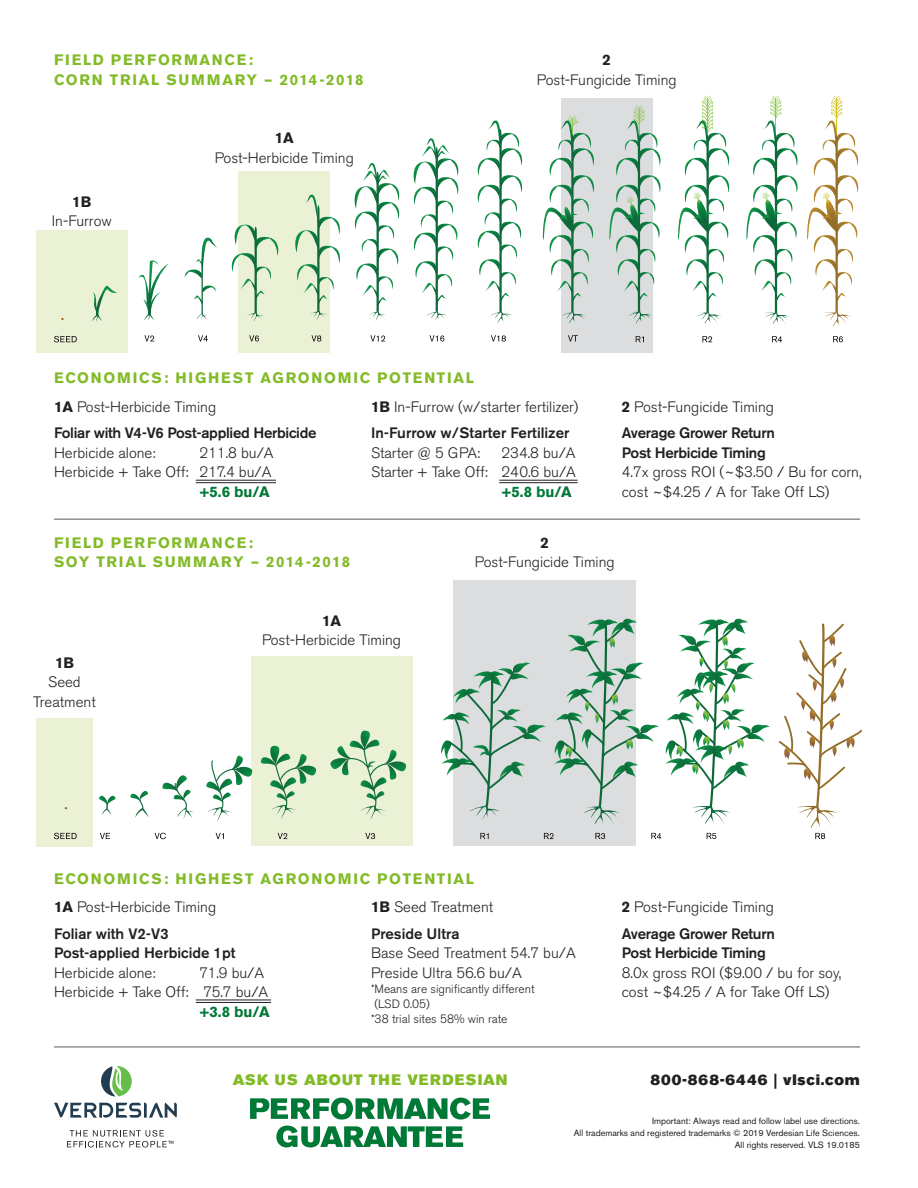
<style>
.page{position:relative;width:918px;height:1188px;background:#fff}
.page>*{position:absolute;margin:0;border:0;box-sizing:border-box;transform-origin:0 0}
.t1{font:300 15px/19.5px "Akzidenz Grotesk BE";color:#231f20;text-align:center}
.t2{font:500 15px/19.5px "Akzidenz Grotesk BE";letter-spacing:-.02em;color:#231f20}
.t3{font:700 15px "Akzidenz Grotesk BE";letter-spacing:.115em;color:#82bb27}
.t4{font:500 15px/19.5px "Akzidenz Grotesk BE";color:#231f20}
.t5{font:700 15px "Akzidenz Grotesk BE";color:#007836}
.t6{font:15px "Akzidenz Grotesk BE Super";letter-spacing:.08em;color:#82bb27}
.t7{font:15px "Akzidenz Grotesk BE Super";letter-spacing:.05em;color:#231f20}
.t8{font:700 15px "Akzidenz Grotesk BE";color:#231f20}
.t9{font:300 12px/15px "Akzidenz Grotesk BE";color:#231f20}
.t10{font:9px "Akzidenz Grotesk BE";color:#231f20}
.t11{font:9px "Akzidenz Grotesk Pro";color:#231f20}
.s1{font-weight:700}
.s2{font-weight:300}
</style>
<div class="page">
<div style="left:36px;top:230px;width:91px;height:123px;background:#eaf1d5"></div>
<div style="left:36px;top:718px;width:57px;height:128px;background:#eaf1d5"></div>
<div style="left:239px;top:171px;width:91px;height:182px;background:#eaf1d5"></div>
<div style="left:251px;top:656px;width:162px;height:190px;background:#eaf1d5"></div>
<div style="left:561px;top:99px;width:91px;height:254px;background:#dcdddf"></div>
<div style="left:454px;top:581px;width:182px;height:265px;background:#dcdddf"></div>
<hr style="left:54px;top:1047px;width:806px;height:1px;background:#57585a">
<svg style="left:101px;top:1066px;width:31px;height:31px"></svg>
<svg style="left:54px;top:1103px;width:123px;height:15px"></svg>
<svg style="left:67px;top:1130px;width:106px;height:17px"></svg>
<svg style="left:250px;top:1098px;width:240px;height:22px"></svg>
<svg style="left:276px;top:1126px;width:187px;height:21px"></svg>
<svg style="left:185px;top:237px;width:33px;height:83px"></svg>
<svg style="left:92px;top:286px;width:25px;height:36px"></svg>
<svg style="left:138px;top:260px;width:31px;height:61px"></svg>
<svg style="left:231px;top:224px;width:48px;height:98px"></svg>
<svg style="left:295px;top:138px;width:164px;height:183px"></svg>
<svg style="left:477px;top:120px;width:46px;height:203px"></svg>
<svg style="left:746px;top:96px;width:113px;height:230px"></svg>
<svg style="left:678px;top:96px;width:52px;height:228px"></svg>
<svg style="left:609px;top:105px;width:52px;height:218px"></svg>
<svg style="left:542px;top:115px;width:52px;height:208px"></svg>
<svg style="left:144px;top:335px;width:10px;height:6px"></svg>
<svg style="left:54px;top:336px;width:23px;height:6px"></svg>
<svg style="left:198px;top:335px;width:10px;height:6px"></svg>
<svg style="left:249px;top:335px;width:10px;height:7px"></svg>
<svg style="left:370px;top:335px;width:15px;height:6px"></svg>
<svg style="left:311px;top:335px;width:10px;height:7px"></svg>
<svg style="left:429px;top:335px;width:15px;height:7px"></svg>
<svg style="left:491px;top:335px;width:15px;height:7px"></svg>
<svg style="left:568px;top:335px;width:10px;height:6px"></svg>
<svg style="left:636px;top:336px;width:8px;height:6px"></svg>
<svg style="left:702px;top:336px;width:10px;height:6px"></svg>
<svg style="left:772px;top:336px;width:10px;height:6px"></svg>
<svg style="left:833px;top:336px;width:10px;height:6px"></svg>
<svg style="left:99px;top:796px;width:17px;height:19px"></svg>
<svg style="left:130px;top:791px;width:19px;height:27px"></svg>
<svg style="left:162px;top:775px;width:31px;height:44px"></svg>
<svg style="left:206px;top:756px;width:47px;height:65px"></svg>
<svg style="left:260px;top:746px;width:56px;height:73px"></svg>
<svg style="left:330px;top:731px;width:76px;height:89px"></svg>
<svg style="left:441px;top:663px;width:105px;height:157px"></svg>
<svg style="left:554px;top:619px;width:105px;height:205px"></svg>
<svg style="left:665px;top:619px;width:105px;height:205px"></svg>
<svg style="left:100px;top:833px;width:10px;height:6px"></svg>
<svg style="left:54px;top:833px;width:23px;height:6px"></svg>
<svg style="left:155px;top:833px;width:11px;height:6px"></svg>
<svg style="left:216px;top:833px;width:8px;height:6px"></svg>
<svg style="left:278px;top:833px;width:9px;height:6px"></svg>
<svg style="left:365px;top:833px;width:10px;height:6px"></svg>
<svg style="left:480px;top:833px;width:9px;height:6px"></svg>
<svg style="left:544px;top:833px;width:10px;height:6px"></svg>
<svg style="left:595px;top:833px;width:10px;height:6px"></svg>
<svg style="left:651px;top:833px;width:10px;height:6px"></svg>
<svg style="left:707px;top:833px;width:9px;height:6px"></svg>
<svg style="left:779px;top:623px;width:83px;height:216px"></svg>
<hr style="left:196px;top:480px;width:80px;height:1px;background:#231f20">
<hr style="left:196px;top:482px;width:80px;height:1px;background:#231f20">
<hr style="left:196px;top:1000px;width:75px;height:1px;background:#231f20">
<hr style="left:196px;top:1002px;width:75px;height:1px;background:#231f20">
<hr style="left:499px;top:480px;width:79px;height:1px;background:#231f20">
<hr style="left:499px;top:482px;width:79px;height:1px;background:#231f20">
<hr style="left:54px;top:519px;width:806px;height:1px;background:#57585a">
<p class="t3" style="left:54px;top:51px;width:201px">FIELD PERFORMANCE:</p>
<p class="t3" style="left:54px;top:71px;width:311px">CORN TRIAL SUMMARY – 2014-2018</p>
<p class="t8" style="left:72px;top:193px;width:21px">1B</p>
<p class="t1" style="left:52px;top:211px;width:62px">In-Furrow</p>
<p class="t8" style="left:275px;top:130px;width:21px">1A</p>
<p class="t1" style="left:215px;top:148px;width:141px">Post-Herbicide Timing</p>
<p class="t3" style="left:54px;top:370px;width:421px">ECONOMICS: HIGHEST AGRONOMIC POTENTIAL</p>
<p class="t8" style="left:603px;top:51px;width:10px">2</p>
<p class="t1" style="left:537px;top:70px;width:141px">Post-Fungicide Timing</p>
<p class="t1" style="left:54px;top:397px;width:164px"><span class="s1">1A</span> Post-Herbicide Timing</p>
<p class="t2" style="left:54px;top:423px;width:264px">Foliar with V4-V6 Post-applied Herbicide</p>
<p class="t1" style="left:54px;top:443px;width:103px">Herbicide alone:</p>
<p class="t1" style="left:200px;top:443px;width:76px">211.8 bu/A</p>
<p class="t1" style="left:54px;top:463px;width:219px">Herbicide + Take Off: 217.4 bu/A</p>
<p class="t5" style="left:200px;top:483px;width:72px">+5.6 bu/A</p>
<p class="t3" style="left:54px;top:534px;width:201px">FIELD PERFORMANCE:</p>
<p class="t3" style="left:54px;top:553px;width:298px">SOY TRIAL SUMMARY – 2014-2018</p>
<p class="t1" style="left:371px;top:397px;width:209px"><span class="s1">1B</span> In-Furrow (w/starter fertilizer)</p>
<p class="t4" style="left:371px;top:423px;width:200px">In-Furrow w/Starter Fertilizer</p>
<p class="t1" style="left:371px;top:443px;width:111px">Starter @ 5 GPA:</p>
<p class="t1" style="left:502px;top:443px;width:76px">234.8 bu/A</p>
<p class="t1" style="left:371px;top:463px;width:206px">Starter + Take Off: 240.6 bu/A</p>
<p class="t5" style="left:502px;top:483px;width:72px">+5.8 bu/A</p>
<p class="t1" style="left:622px;top:397px;width:154px"><span class="s1">2</span> Post-Fungicide Timing</p>
<p class="t2" style="left:622px;top:423px;width:241px">Average Grower Return<br>Post Herbicide Timing<br><span class="s2">4.7x gross ROI (~$3.50 / Bu for corn,</span></p>
<p class="t1" style="left:622px;top:482px;width:209px">cost ~$4.25 / A for Take Off LS)</p>
<p class="t8" style="left:541px;top:534px;width:10px">2</p>
<p class="t1" style="left:475px;top:552px;width:141px">Post-Fungicide Timing</p>
<p class="t8" style="left:55px;top:654px;width:21px">1B</p>
<p class="t1" style="left:33px;top:672px;width:64px">Seed<br>Treatment</p>
<p class="t8" style="left:322px;top:612px;width:21px">1A</p>
<p class="t1" style="left:262px;top:631px;width:141px">Post-Herbicide Timing</p>
<p class="t3" style="left:54px;top:870px;width:421px">ECONOMICS: HIGHEST AGRONOMIC POTENTIAL</p>
<p class="t1" style="left:54px;top:898px;width:164px"><span class="s1">1A</span> Post-Herbicide Timing</p>
<p class="t4" style="left:54px;top:924px;width:183px">Foliar with V2-V3<br>Post-applied Herbicide 1pt</p>
<p class="t1" style="left:54px;top:963px;width:103px">Herbicide alone:</p>
<p class="t1" style="left:200px;top:963px;width:66px">71.9 bu/A</p>
<p class="t1" style="left:54px;top:982px;width:216px">Herbicide + Take Off: 75.7 bu/A</p>
<p class="t5" style="left:200px;top:1003px;width:72px">+3.8 bu/A</p>
<p class="t1" style="left:371px;top:898px;width:124px"><span class="s1">1B</span> Seed Treatment</p>
<p class="t4" style="left:371px;top:924px;width:90px">Preside Ultra</p>
<p class="t1" style="left:371px;top:943px;width:206px">Base Seed Treatment 54.7 bu/A</p>
<p class="t1" style="left:371px;top:963px;width:152px">Preside Ultra 56.6 bu/A</p>
<p class="t9" style="left:371px;top:981px;width:165px">*Means are significantly different (LSD 0.05)</p>
<p class="t9" style="left:371px;top:1011px;width:138px">*38 trial sites 58% win rate</p>
<p class="t1" style="left:622px;top:898px;width:154px"><span class="s1">2</span> Post-Fungicide Timing</p>
<p class="t2" style="left:622px;top:924px;width:221px">Average Grower Return<br>Post Herbicide Timing<br><span class="s2">8.0x gross ROI ($9.00 / bu for soy,</span></p>
<p class="t1" style="left:622px;top:982px;width:209px">cost ~$4.25 / A for Take Off LS)</p>
<p class="t6" style="left:233px;top:1071px;width:276px">ASK US ABOUT THE VERDESIAN</p>
<p class="t7" style="left:650px;top:1071px;width:211px">800-868-6446 | vlsci.com</p>
<p class="t10" style="left:652px;top:1115px;width:209px">Important: Always read and follow label use directions.</p>
<p class="t11" style="left:574px;top:1127px;width:288px">All trademarks and registered trademarks © 2019 Verdesian Life Sciences.</p>
<p class="t10" style="left:735px;top:1139px;width:127px">All rights reserved. VLS 19.0185</p>
</div>
